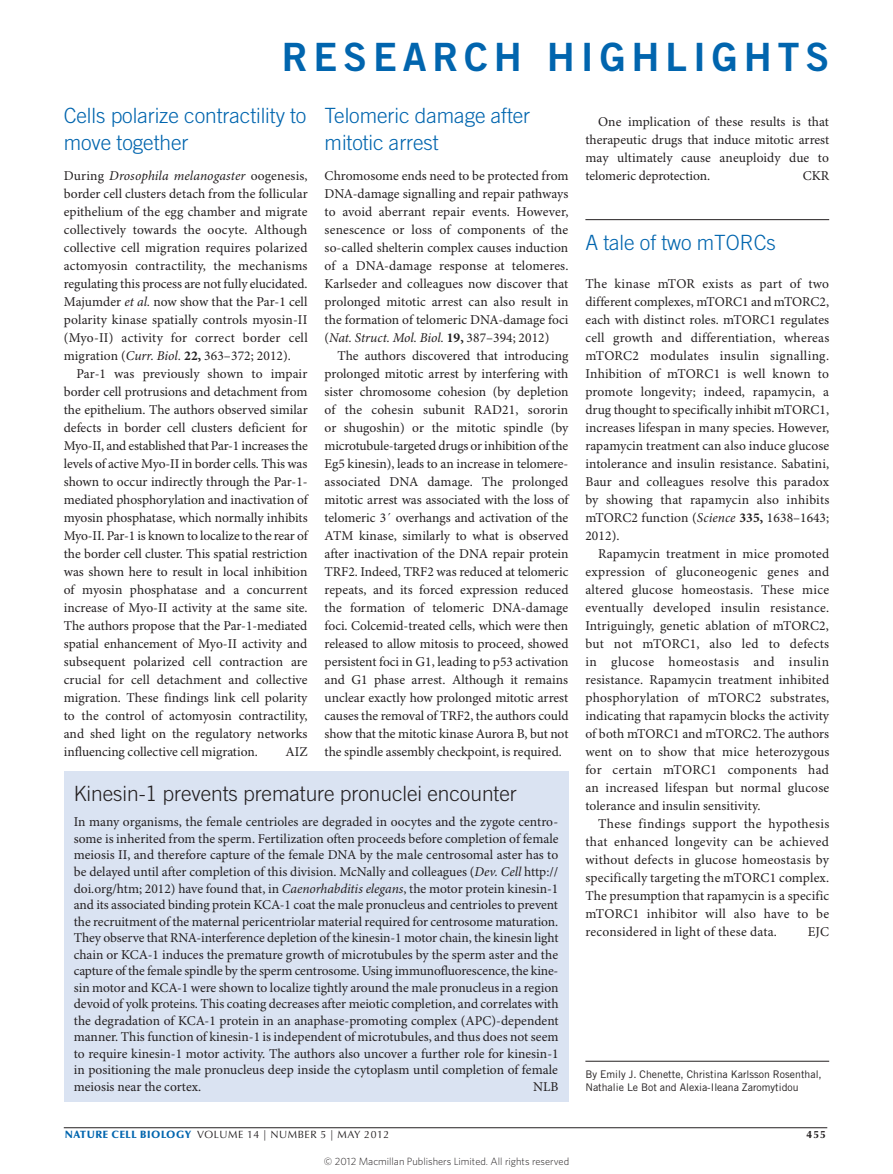
<style>
.page{position:relative;width:893px;height:1174px;background:#fff}
.page>*{position:absolute;margin:0;border:0;box-sizing:border-box;transform-origin:0 0}
.t1{font:39px "Trade Gothic LT Std Bd 2";letter-spacing:.15em;color:#0165ae}
.Research_high_title{font:300 21px/27px "Trade Gothic LT Std";letter-spacing:-.005em;color:#0165ae}
.Reseatch_high_box_ti{font:300 21px "Trade Gothic LT Std";letter-spacing:-.005em;color:#231f20}
.Body_Text{font:13.5px/18px "Minion Pro";color:#231f20;text-align:justify}
.BodyFirst{font:13.5px/18px "Minion Pro";letter-spacing:.005em;color:#231f20;text-align:justify}
.Research_high_box_te{font:13.5px/16.5px "Minion Pro";color:#231f20;text-align:justify}
.Addresses{font:10.5px/12.8px "Trade Gothic LT Std";color:#231f20}
.t2{font:300 10.5px "Whitney";color:#231f20}
.t3{font:10.5px "Optima LT Std";letter-spacing:.05em;color:#231f20}
.t4{font:700 10.5px "Optima LT Std";color:#231f20}
.s1{font-style:italic}
.s2{font-weight:700}
.s3{font-weight:900;color:#0165ae}
</style>
<div class="page">
<hr style="left:64px;top:1127px;width:763px;height:1px;background:#231f20">
<hr style="left:585px;top:1061px;width:244px;height:1px;background:#231f20">
<div style="left:64px;top:771px;width:504px;height:330px;background:#dae3f2"></div>
<hr style="left:585px;top:219px;width:244px;height:1px;background:#231f20">
<p class="t1" style="left:282px;top:33px;width:549px">RESEARCH HIGHLIGHTS</p>
<p class="Research_high_title" style="left:64px;top:102px;width:244px">Cells polarize contractility to move together</p>
<p class="BodyFirst" style="left:64px;top:167px;width:245px">During <span class="s1">Drosophila melanogaster</span> oogenesis, border cell clusters detach from the follicular epithelium of the egg chamber and migrate collectively towards the oocyte. Although collective cell migration requires polarized actomyosin contractility, the mechanisms regulating this process are not fully elucidated.<br>Majumder <span class="s1">et al.</span> now show that the Par-1 cell polarity kinase spatially controls myosin-II (Myo-II) activity for correct border cell migration (<span class="s1">Curr. Biol.</span> <span class="s2">22,</span> 363–372; 2012).</p>
<p class="Body_Text" style="left:64px;top:365px;width:245px;text-indent:13px">Par-1 was previously shown to impair border cell protrusions and detachment from the epithelium. The authors observed similar defects in border cell clusters deficient for Myo-II, and established that Par-1 increases the levels of active Myo-II in border cells. This was shown to occur indirectly through the Par-1- mediated phosphorylation and inactivation of myosin phosphatase, which normally inhibits Myo-II. Par-1 is known to localize to the rear of the border cell cluster. This spatial restriction was shown here to result in local inhibition of myosin phosphatase and a concurrent increase of Myo-II activity at the same site.<br>The authors propose that the Par-1-mediated spatial enhancement of Myo-II activity and subsequent polarized cell contraction are crucial for cell detachment and collective migration. These findings link cell polarity to the control of actomyosin contractility, and shed light on the regulatory networks influencing collective cell migration.</p>
<p class="Research_high_title" style="left:325px;top:102px;width:207px">Telomeric damage after mitotic arrest</p>
<p class="BodyFirst" style="left:325px;top:167px;width:245px">Chromosome ends need to be protected from DNA-damage signalling and repair pathways to avoid aberrant repair events. However, senescence or loss of components of the so-called shelterin complex causes induction of a DNA-damage response at telomeres.<br>Karlseder and colleagues now discover that prolonged mitotic arrest can also result in the formation of telomeric DNA-damage foci (<span class="s1">Nat. Struct. Mol. Biol.</span> <span class="s2">19,</span> 387–394; 2012)</p>
<p class="Body_Text" style="left:325px;top:347px;width:245px;text-indent:13px">The authors discovered that introducing prolonged mitotic arrest by interfering with sister chromosome cohesion (by depletion of the cohesin subunit RAD21, sororin or shugoshin) or the mitotic spindle (by microtubule-targeted drugs or inhibition of the Eg5 kinesin), leads to an increase in telomere&shy;associated DNA damage. The prolonged mitotic arrest was associated with the loss of telomeric 3´ overhangs and activation of the ATM kinase, similarly to what is observed after inactivation of the DNA repair protein TRF2. Indeed, TRF2 was reduced at telomeric repeats, and its forced expression reduced the formation of telomeric DNA-damage foci. Colcemid-treated cells, which were then released to allow mitosis to proceed, showed persistent foci in G1, leading to p53 activation and G1 phase arrest. Although it remains unclear exactly how prolonged mitotic arrest causes the removal of TRF2, the authors could show that the mitotic kinase Aurora B, but not the spindle assembly checkpoint, is required.</p>
<p class="Body_Text" style="left:585px;top:113px;width:245px;text-indent:13px">One implication of these results is that therapeutic drugs that induce mitotic arrest may ultimately cause aneuploidy due to telomeric deprotection.</p>
<p class="Body_Text" style="left:803px;top:167px;width:28px">CKR</p>
<p class="Research_high_title" style="left:585px;top:228px;width:192px">A tale of two mTORCs</p>
<p class="BodyFirst" style="left:585px;top:275px;width:245px">The kinase mTOR exists as part of two different complexes, mTORC1 and mTORC2, each with distinct roles. mTORC1 regulates cell growth and differentiation, whereas mTORC2 modulates insulin signalling.<br>Inhibition of mTORC1 is well known to promote longevity; indeed, rapamycin, a drug thought to specifically inhibit mTORC1, increases lifespan in many species. However, rapamycin treatment can also induce glucose intolerance and insulin resistance. Sabatini, Baur and colleagues resolve this paradox by showing that rapamycin also inhibits mTORC2 function (<span class="s1">Science</span> <span class="s2">335,</span> 1638–1643; 2012).</p>
<p class="Body_Text" style="left:585px;top:545px;width:245px;text-indent:13px">Rapamycin treatment in mice promoted expression of gluconeogenic genes and altered glucose homeostasis. These mice eventually developed insulin resistance.<br>Intriguingly, genetic ablation of mTORC2, but not mTORC1, also led to defects in glucose homeostasis and insulin resistance. Rapamycin treatment inhibited phosphorylation of mTORC2 substrates, indicating that rapamycin blocks the activity of both mTORC1 and mTORC2. The authors went on to show that mice heterozygous for certain mTORC1 components had an increased lifespan but normal glucose tolerance and insulin sensitivity.</p>
<p class="Body_Text" style="left:585px;top:815px;width:245px;text-indent:13px">These findings support the hypothesis that enhanced longevity can be achieved without defects in glucose homeostasis by specifically targeting the mTORC1 complex.<br>The presumption that rapamycin is a specific mTORC1 inhibitor will also have to be reconsidered in light of these data.</p>
<p class="Body_Text" style="left:286px;top:743px;width:23px">AIZ</p>
<p class="Reseatch_high_box_ti" style="left:74px;top:781px;width:444px">Kinesin-1 prevents premature pronuclei encounter</p>
<p class="Research_high_box_te" style="left:74px;top:814px;width:486px">In many organisms, the female centrioles are degraded in oocytes and the zygote centro&shy;some is inherited from the sperm. Fertilization often proceeds before completion of female meiosis II, and therefore capture of the female DNA by the male centrosomal aster has to be delayed until after completion of this division. McNally and colleagues (<span class="s1">Dev. Cell</span> http:// doi.org/htm; 2012) have found that, in <span class="s1">Caenorhabditis elegans</span>, the motor protein kinesin-1 and its associated binding protein KCA-1 coat the male pronucleus and centrioles to prevent the recruitment of the maternal pericentriolar material required for centrosome maturation.<br>They observe that RNA-interference depletion of the kinesin-1 motor chain, the kinesin light chain or KCA-1 induces the premature growth of microtubules by the sperm aster and the capture of the female spindle by the sperm centrosome. Using immunofluorescence, the kine&shy;sin motor and KCA-1 were shown to localize tightly around the male pronucleus in a region devoid of yolk proteins. This coating decreases after meiotic completion, and correlates with the degradation of KCA-1 protein in an anaphase-promoting complex (APC)-dependent manner. This function of kinesin-1 is independent of microtubules, and thus does not seem to require kinesin-1 motor activity. The authors also uncover a further role for kinesin-1 in positioning the male pronucleus deep inside the cytoplasm until completion of female meiosis near the cortex.</p>
<p class="Body_Text" style="left:808px;top:923px;width:23px">EJC</p>
<p class="Addresses" style="left:585px;top:1068px;width:238px">By Emily J. Chenette, Christina Karlsson Rosenthal,<br>Nathalie Le Bot and Alexia-Ileana Zaromytidou</p>
<p class="Research_high_box_te" style="left:533px;top:1078px;width:27px">NLB</p>
<p class="t3" style="left:65px;top:1128px;width:326px"><span class="s3">NATURE CELL BIOLOGY</span> VOLUME 14 | NUMBER 5 | MAY 2012</p>
<p class="t4" style="left:806px;top:1128px;width:21px">455</p>
<p class="t2" style="left:324px;top:1154px;width:247px">© 2012 Macmillan Publishers Limited. All rights reserved</p>
</div>
